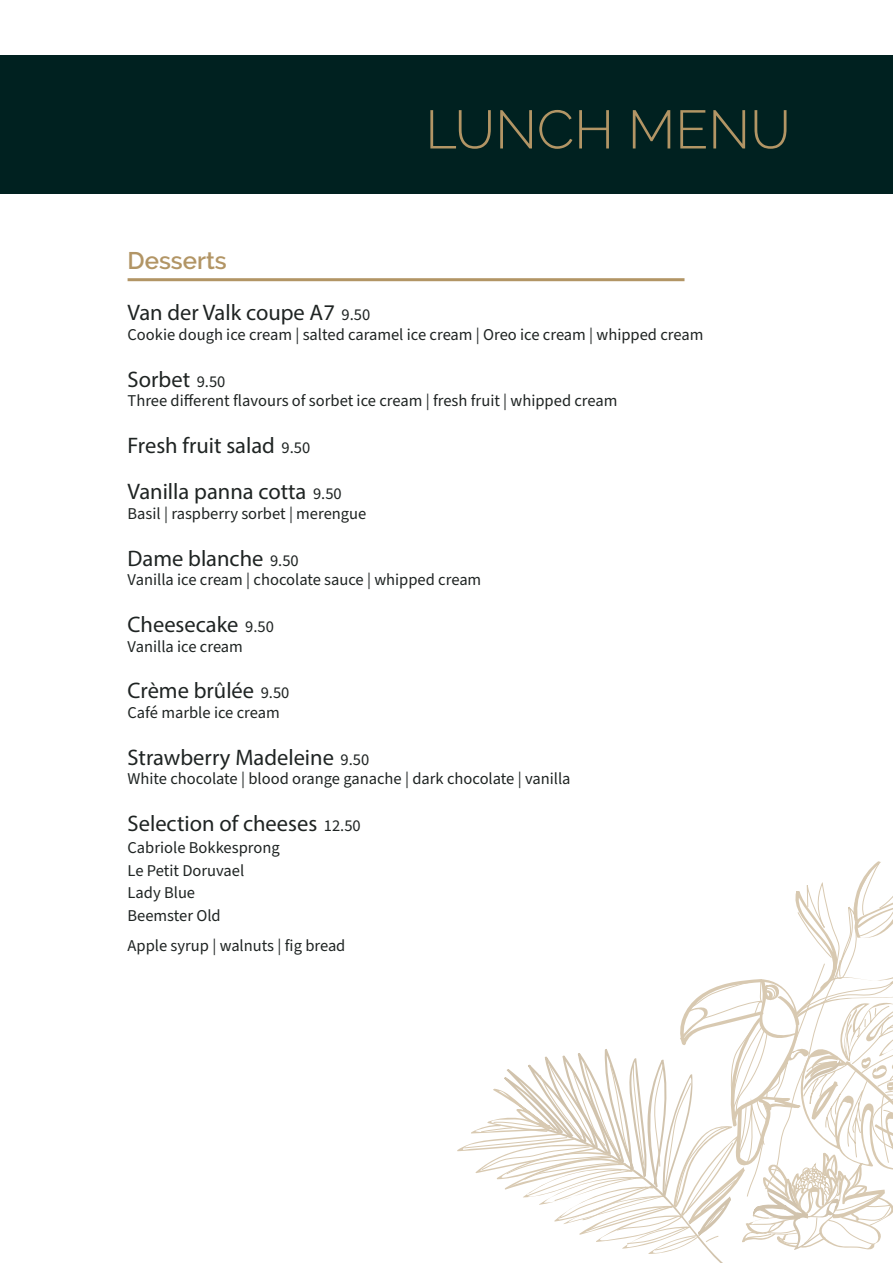
<style>
.page{position:relative;width:893px;height:1263px;background:#fff}
.page>*{position:absolute;margin:0;border:0;box-sizing:border-box;transform-origin:0 0}
.t1{font:300 54px "Raleway";color:#b29565}
.t2{font:600 24px "Raleway";color:#b29565}
.t3{font:22.5px "Myriad Pro";color:#1f2423}
.t4{font:16.5px "Source Sans Pro";color:#1f2423}
.s1{font-family:"Source Sans Pro";font-size:16.5px}
</style>
<div class="page">
<div style="left:0;top:55px;width:893px;height:138px;background:#002120"></div>
<svg style="left:457px;top:861px;width:436px;height:402px"></svg>
<hr style="left:128px;top:278px;width:556px;height:3px;background:#b29565">
<p class="t1" style="left:425px;top:98px;width:367px">LUNCH MENU</p>
<p class="t2" style="left:128px;top:247px;width:101px">Desserts</p>
<p class="t3" style="left:128px;top:299px;width:244px">Van der Valk coupe A7 <span class="s1">9.50</span></p>
<p class="t4" style="left:128px;top:323px;width:577px">Cookie dough ice cream | salted caramel ice cream | Oreo ice cream | whipped cream</p>
<p class="t3" style="left:128px;top:365px;width:99px">Sorbet <span class="s1">9.50</span></p>
<p class="t4" style="left:128px;top:390px;width:491px">Three different flavours of sorbet ice cream | fresh fruit | whipped cream</p>
<p class="t3" style="left:128px;top:431px;width:184px">Fresh fruit salad <span class="s1">9.50</span></p>
<p class="t3" style="left:128px;top:478px;width:216px">Vanilla panna cotta <span class="s1">9.50</span></p>
<p class="t4" style="left:128px;top:503px;width:240px">Basil | raspberry sorbet | merengue</p>
<p class="t3" style="left:128px;top:544px;width:173px">Dame blanche <span class="s1">9.50</span></p>
<p class="t4" style="left:128px;top:569px;width:355px">Vanilla ice cream | chocolate sauce | whipped cream</p>
<p class="t3" style="left:128px;top:610px;width:148px">Cheesecake <span class="s1">9.50</span></p>
<p class="t4" style="left:128px;top:635px;width:117px">Vanilla ice cream</p>
<p class="t3" style="left:128px;top:677px;width:163px">Crème brûlée <span class="s1">9.50</span></p>
<p class="t4" style="left:128px;top:701px;width:154px">Café marble ice cream</p>
<p class="t3" style="left:128px;top:743px;width:243px">Strawberry Madeleine <span class="s1">9.50</span></p>
<p class="t4" style="left:128px;top:768px;width:444px">White chocolate | blood orange ganache | dark chocolate | vanilla</p>
<p class="t3" style="left:128px;top:809px;width:235px">Selection of cheeses <span class="s1">12.50</span></p>
<p class="t4" style="left:128px;top:837px;width:154px">Cabriole Bokkesprong</p>
<p class="t4" style="left:128px;top:859px;width:118px">Le Petit Doruvael</p>
<p class="t4" style="left:128px;top:882px;width:69px">Lady Blue</p>
<p class="t4" style="left:128px;top:904px;width:95px">Beemster Old</p>
<p class="t4" style="left:128px;top:934px;width:219px">Apple syrup | walnuts | fig bread</p>
</div>
